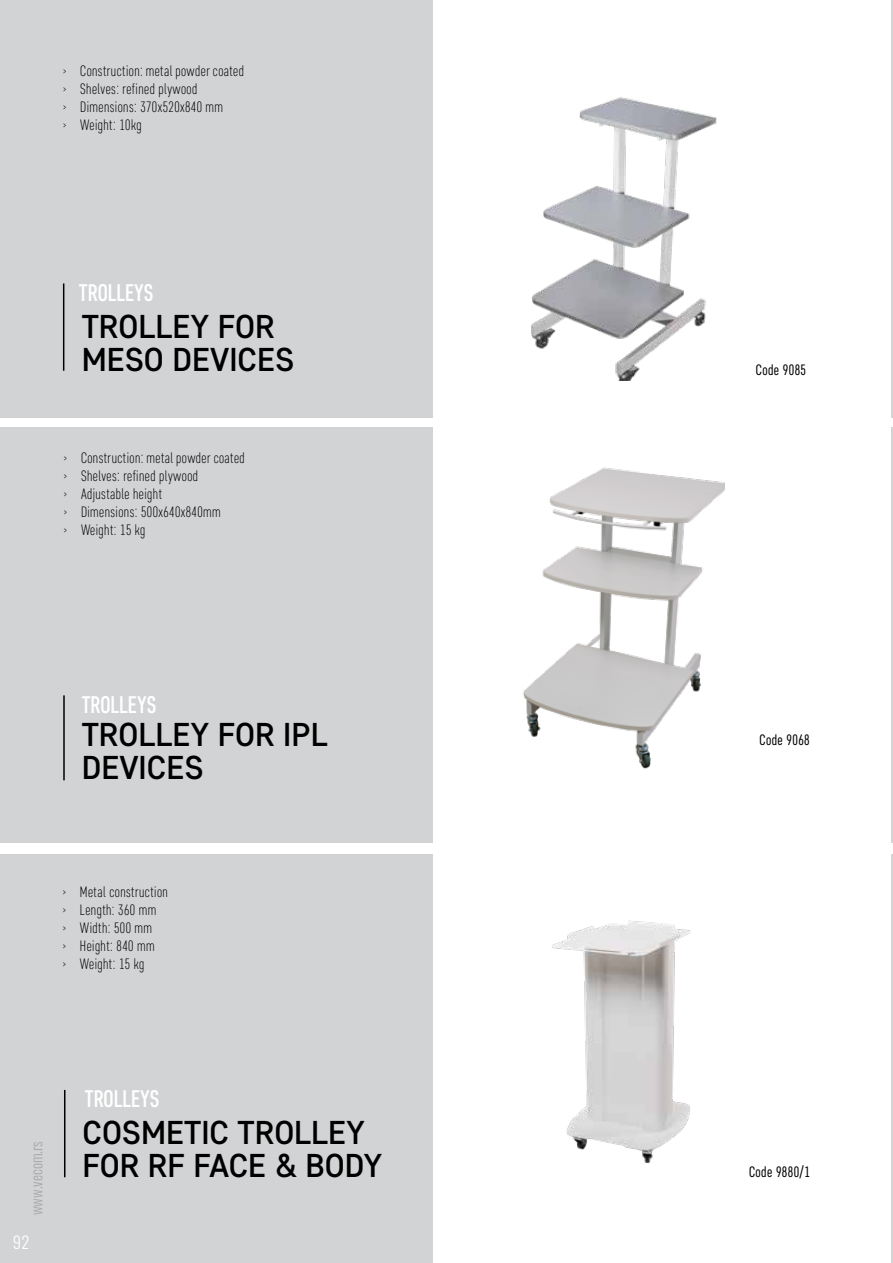
<style>
.page{position:relative;width:893px;height:1263px;background:#fff}
.page>*{position:absolute;margin:0;border:0;box-sizing:border-box;transform-origin:0 0}
.t1{font:500 33px/33px "Core Sans D45";color:#000}
.t2{font:500 24px "Core Sans D47 Cn";color:#fff}
.t3{font:300 16.5px "Oswald";color:#fff}
.t4{font:300 15px/18px "Core Sans D27 Cn";letter-spacing:.03em;color:#000}
.t5{font:15px "Core Sans D37 Cn";letter-spacing:.03em;color:#000}
.t6{font:300 15px "Oswald";color:#a7a9ac}
</style>
<div class="page">
<hr style="left:892px;top:0;width:1px;height:418px;background:#d1d3d4">
<div style="left:0;top:0;width:433px;height:418px;background:#d1d3d4"></div>
<hr style="left:892px;top:427px;width:1px;height:415px;background:#d1d3d4">
<div style="left:0;top:427px;width:433px;height:415px;background:#d1d3d4"></div>
<hr style="left:892px;top:855px;width:1px;height:408px;background:#d1d3d4">
<div style="left:0;top:855px;width:433px;height:408px;background:#d1d3d4"></div>
<img style="left:523px;top:467px;width:202px;height:302px">
<img style="left:531px;top:97px;width:186px;height:284px">
<hr style="left:63px;top:283px;width:1px;height:88px;background:#000">
<hr style="left:64px;top:1090px;width:1px;height:87px;background:#000">
<hr style="left:63px;top:695px;width:2px;height:85px;background:#000">
<img style="left:552px;top:920px;width:139px;height:244px">
<p class="t4" style="left:63px;top:62px;width:182px">› Construction: metal powder coated › Shelves: refined plywood<br>› Dimensions: 370x520x840 mm<br>› Weight: 10kg</p>
<h2 class="t2" style="left:79px;top:278px;width:76px">TROLLEYS</h2>
<h1 class="t1" style="left:82px;top:309px;width:214px">TROLLEY FOR<br>MESO DEVICES</h1>
<p class="t4" style="left:64px;top:449px;width:182px">› Construction: metal powder coated › Shelves: refined plywood<br>› Adjustable height<br>› Dimensions: 500x640x840mm<br>› Weight: 15 kg</p>
<h2 class="t2" style="left:82px;top:690px;width:76px">TROLLEYS</h2>
<h1 class="t1" style="left:82px;top:717px;width:248px">TROLLEY FOR IPL<br>DEVICES</h1>
<p class="t4" style="left:63px;top:882px;width:106px">› Metal construction › Length: 360 mm<br>› Width: 500 mm<br>› Height: 840 mm<br>› Weight: 15 kg</p>
<p class="t6" style="left:23px;top:1215px;width:76px;rotate:-90deg">www.vecom.rs</p>
<p class="t3" style="left:13px;top:1227px;width:18px">9 24</p>
<h2 class="t2" style="left:85px;top:1084px;width:76px">TROLLEYS</h2>
<h1 class="t1" style="left:83px;top:1115px;width:301px">COSMETIC TROLLEY<br>FOR RF FACE &amp; BODY</h1>
<p class="t5" style="left:756px;top:360px;width:52px">Code 9085</p>
<p class="t5" style="left:759px;top:731px;width:52px">Code 9068</p>
<p class="t5" style="left:749px;top:1162px;width:62px">Code 9880/1</p>
</div>
